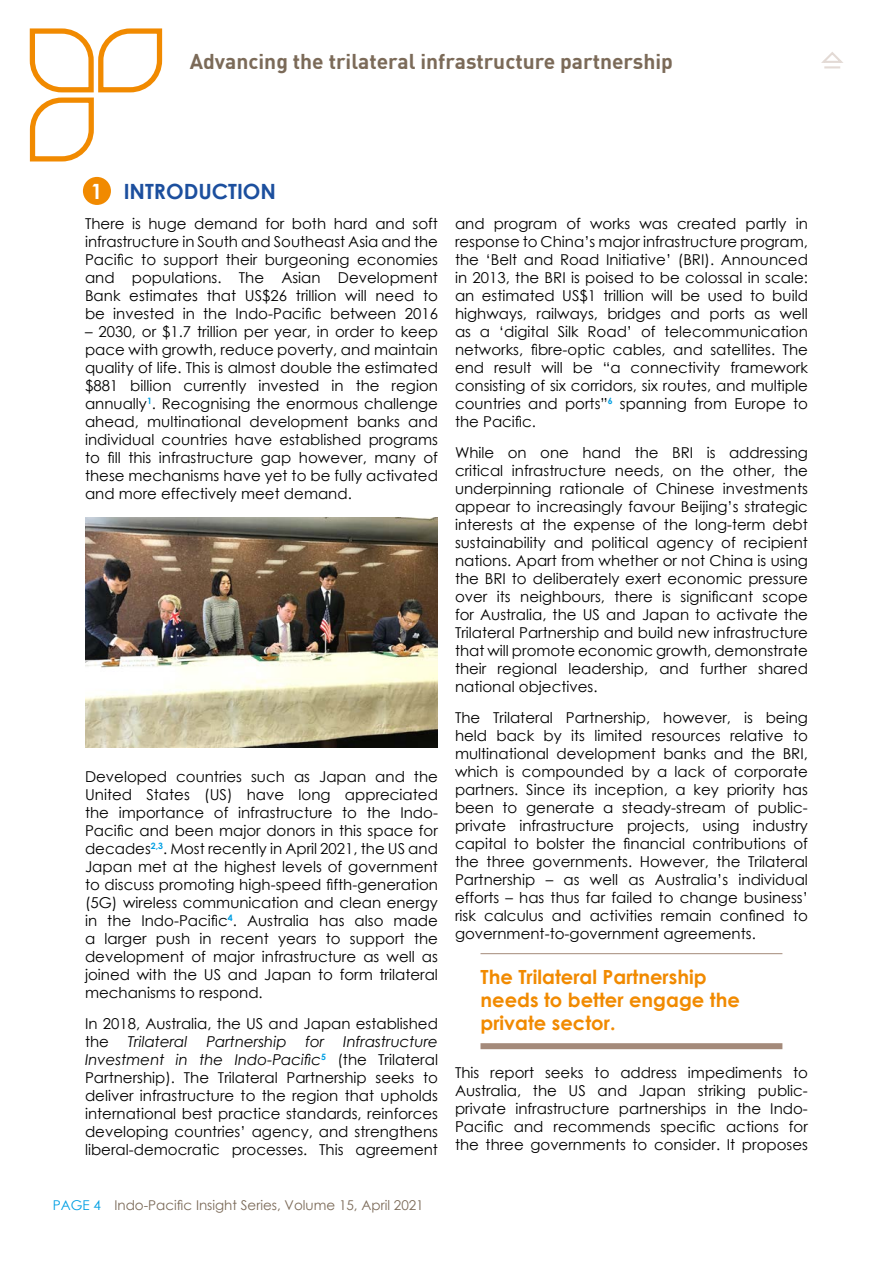
<style>
.page{position:relative;width:893px;height:1263px;background:#fff}
.page>*{position:absolute;margin:0;border:0;box-sizing:border-box;transform-origin:0 0}
.t1{font:700 21px "DIN Offc";color:#7b6a58}
.Heading_1{font:700 21px "Century Gothic";color:#1c4f9e}
.Quote__amber__lined{font:700 19.5px/23.4px "Century Gothic";color:#f18a00}
.Body{font:15px/18px "Century Gothic";color:#000;text-align:justify}
.Body-2{font:italic 15px "Century Gothic";color:#000}
.t2{font:13.5px "Century Gothic";color:#7b6a58}
.s1{color:#fff}
.s2{font-style:italic}
.s3{color:#009fe3}
</style>
<div class="page">
<svg style="left:29px;top:28px;width:134px;height:134px"></svg>
<div style="left:83px;top:177px;width:28px;height:28px;background:#f18a00;border-radius:50%"></div>
<hr style="left:480px;top:953px;width:302px;height:1px;background:#a48a7a">
<div style="left:480px;top:1043px;width:302px;height:6px;background:#a48a7a"></div>
<img style="left:85px;top:518px;width:353px;height:229px">
<svg style="left:821px;top:52px;width:22px;height:16px"></svg>
<h1 class="t1" style="left:190px;top:47px;width:485px">Advancing the trilateral infrastructure partnership</h1>
<p class="Heading_1" style="left:91px;top:175px;width:187px"><span class="s1">1</span> INTRODUCTION</p>
<p class="Body" style="left:85px;top:215px;width:354px">There is huge demand for both hard and soft infrastructure in South and Southeast Asia and the Pacific to support their burgeoning economies and populations. The Asian Development Bank estimates that US$26 trillion will need to be invested in the Indo-Pacific between 2016</p>
<p class="Body" style="left:85px;top:323px;width:354px">– 2030, or $1.7 trillion per year, in order to keep pace with growth, reduce poverty, and maintain quality of life. This is almost double the estimated $881 billion currently invested in the region annually<sup>1</sup>. Recognising the enormous challenge ahead, multinational development banks and individual countries have established programs to fill this infrastructure gap however, many of these mechanisms have yet to be fully activated and more effectively meet demand.</p>
<p class="Body" style="left:85px;top:767px;width:354px">Developed countries such as Japan and the United States (US) have long appreciated the importance of infrastructure to the Indo-Pacific and been major donors in this space for decades<sup>2,3</sup>. Most recently in April 2021, the US and Japan met at the highest levels of government to discuss promoting high-speed fifth-generation (5G) wireless communication and clean energy in the Indo-Pacific<sup>4</sup>. Australia has also made a larger push in recent years to support the development of major infrastructure as well as joined with the US and Japan to form trilateral mechanisms to respond.</p>
<p class="Body" style="left:85px;top:1014px;width:354px">In 2018, Australia, the US and Japan established the</p>
<p class="Body" style="left:85px;top:1032px;width:354px;text-indent:258px"><span class="s2">Infrastructure Investment in the Indo-Pacific</span><sup>5</sup> (the Trilateral Partnership). The Trilateral Partnership seeks to deliver infrastructure to the region that upholds international best practice standards, reinforces developing countries’ agency, and strengthens liberal-democratic processes. This agreement</p>
<p class="Body-2" style="left:128px;top:1031px;width:61px">Trilateral</p>
<p class="Body-2" style="left:206px;top:1031px;width:82px">Partnership</p>
<p class="Body-2" style="left:305px;top:1031px;width:21px">for</p>
<p class="t2" style="left:53px;top:1196px;width:373px"><span class="s3">PAGE 4</span> Indo-Pacific Insight Series, Volume 15, April 2021</p>
<p class="Body" style="left:455px;top:215px;width:354px">and program of works was created partly in response to China’s major infrastructure program, the ‘Belt and Road Initiative’ (BRI). Announced in 2013, the BRI is poised to be colossal in scale: an estimated US$1 trillion will be used to build highways, railways, bridges and ports as well as a ‘digital Silk Road’ of telecommunication networks, fibre-optic cables, and satellites. The end result will be “a connectivity framework consisting of six corridors, six routes, and multiple countries and ports”<sup>6</sup> spanning from Europe to the Pacific.</p>
<p class="Body" style="left:455px;top:443px;width:354px">While on one hand the BRI is addressing critical infrastructure needs, on the other, the underpinning rationale of Chinese investments appear to increasingly favour Beijing’s strategic interests at the expense of the long-term debt sustainability and political agency of recipient nations. Apart from whether or not China is using the BRI to deliberately exert economic pressure over its neighbours, there is significant scope for Australia, the US and Japan to activate the Trilateral Partnership and build new infrastructure that will promote economic growth, demonstrate their regional leadership, and further shared national objectives.</p>
<p class="Body" style="left:455px;top:708px;width:354px">The Trilateral Partnership, however, is being held back by its limited resources relative to multinational development banks and the BRI, which is compounded by a lack of corporate partners. Since its inception, a key priority has been to generate a steady-stream of public&shy;private infrastructure projects, using industry capital to bolster the financial contributions of the three governments. However, the Trilateral Partnership – as well as Australia’s individual efforts – has thus far failed to change business’ risk calculus and activities remain confined to government-to-government agreements.</p>
<p class="Quote__amber__lined" style="left:480px;top:964px;width:261px">The Trilateral Partnership needs to better engage the private sector.</p>
<p class="Body" style="left:455px;top:1063px;width:354px">This report seeks to address impediments to Australia, the US and Japan striking public&shy;private infrastructure partnerships in the Indo-Pacific and recommends specific actions for the three governments to consider. It proposes</p>
</div>
